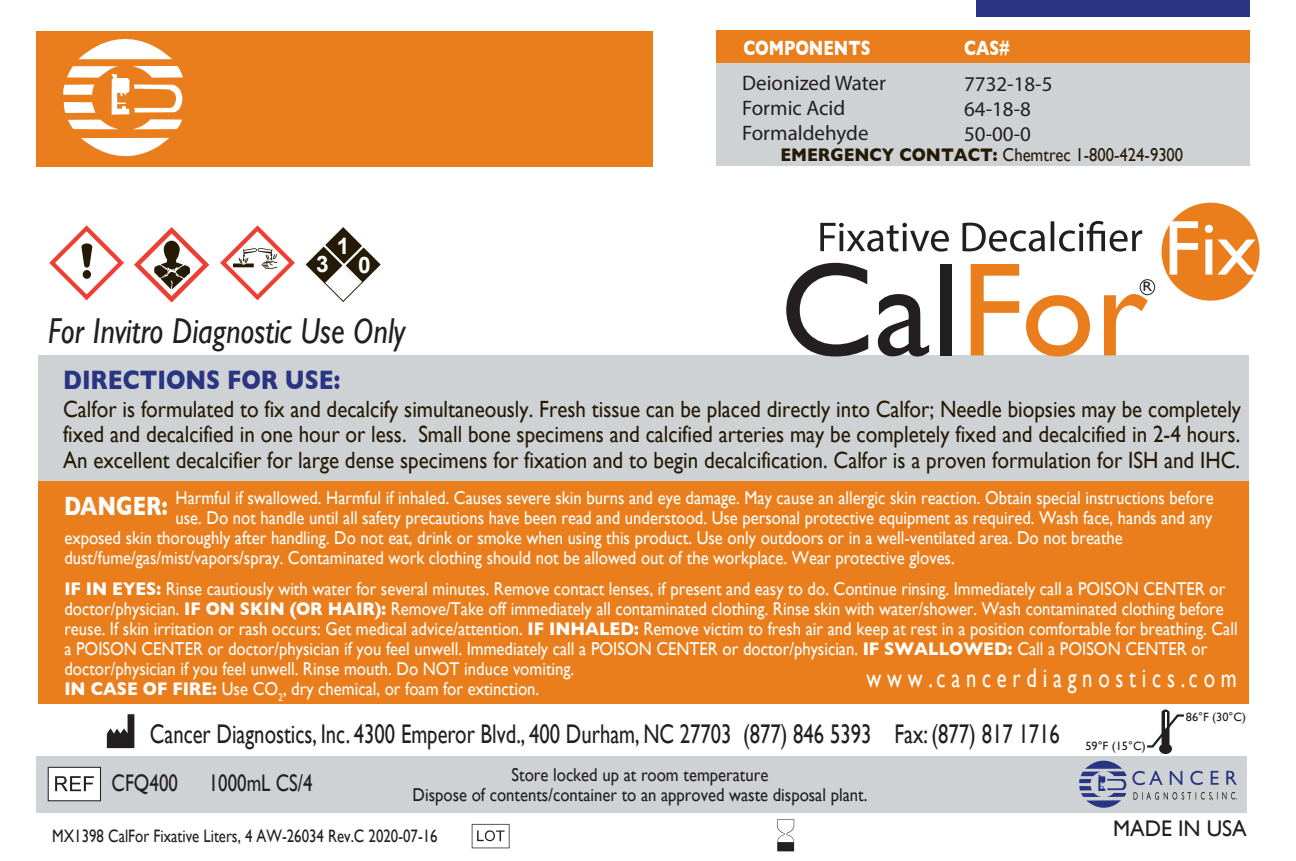
<style>
.page{position:relative;width:1296px;height:861px;background:#fff}
.page>*{position:absolute;margin:0;border:0;box-sizing:border-box;transform-origin:0 0}
.t1{font:134.1px "Gill Sans";color:#231f20}
.t2{font:78px "Gill Sans";color:#fff}
.t3{font:italic 36px "Gill Sans";color:#231f20;scale:.86 1}
.t4{font:700 27.3px "Gill Sans";color:#293583;scale:.84 1}
.t5{font:27px "Gill Sans";color:#231f20;scale:.77 1}
.t6{font:27px "Gill Sans";color:#fff;scale:.77 1}
.t7{font:700 27px "Gill Sans";color:#fff;scale:.77 1}
.t8{font:24px "Gill Sans";color:#231f20;scale:.79 1}
.t9{font:23.4px/25.2px "Gill Sans";color:#251a05;text-align:justify;scale:.89 1}
.t10{font:700 22.8px "Arial";color:#fff}
.t11{font:22.5px "Gill Sans";color:#231f20}
.t12{font:21px/25.2px "Myriad Pro";color:#231f20}
.t13{font:700 21px "Gill Sans";color:#fff;scale:.77 1}
.t14{font:18.6px/20.1px "Gill Sans";color:#fff;scale:.89 1}
.t15{font:18.6px/20.1px "Gill Sans";color:#231f20;text-align:center;scale:.89 1}
.t16{font:18.6px "Gill Sans";color:#251a05;scale:.89 1}
.t17{font:18px "Gill Sans";color:#231f20;scale:.83 1}
.t18{font:13.8px "Gill Sans";color:#231f20;scale:1.17 1}
.t19{font:12px "Gill Sans";color:#231f20}
.s1{font-weight:700}
.s2{color:#ea7e1d}
</style>
<div class="page">
<div style="left:976px;top:0;width:273px;height:17px;background:#293583"></div>
<div style="left:716px;top:63px;width:533px;height:103px;background:#cfd2d5"></div>
<div style="left:39px;top:355px;width:1210px;height:277px;background:#cfd2d5"></div>
<div style="left:36px;top:756px;width:1211px;height:57px;background:#cfd2d5"></div>
<svg style="left:1079px;top:709px;width:158px;height:99px"></svg>
<svg style="left:777px;top:819px;width:17px;height:32px"></svg>
<svg style="left:472px;top:824px;width:38px;height:24px"></svg>
<svg style="left:107px;top:714px;width:27px;height:34px"></svg>
<svg style="left:48px;top:767px;width:53px;height:34px;background:#d2d2d2"></svg>
<svg style="left:820px;top:221px;width:322px;height:31px"></svg>
<div style="left:36px;top:31px;width:616px;height:135px;background:#ea7e1d"></div>
<svg style="left:78px;top:39px;width:94px;height:20px"></svg>
<svg style="left:81px;top:138px;width:88px;height:19px"></svg>
<svg style="left:63px;top:66px;width:120px;height:63px"></svg>
<div style="left:716px;top:30px;width:533px;height:33px;background:#ea7e1d"></div>
<div style="left:39px;top:482px;width:1210px;height:222px;background:#ea7e1d"></div>
<div style="left:1140px;top:279px;width:15px;height:16px;border:1px solid #231f20;border-radius:50%"></div>
<svg style="left:134px;top:227px;width:75px;height:75px"></svg>
<svg style="left:49px;top:225px;width:75px;height:75px"></svg>
<svg style="left:220px;top:225px;width:75px;height:75px"></svg>
<svg style="left:306px;top:227px;width:75px;height:75px"></svg>
<div style="left:1162px;top:203px;width:98px;height:98px;background:#ea7e1d;border-radius:50%"></div>
<p class="t10" style="left:316px;top:248px;width:14px">3</p>
<p class="t10" style="left:337px;top:230px;width:14px">1</p>
<p class="t10" style="left:358px;top:249px;width:14px">0</p>
<p class="t3" style="left:48px;top:310px;width:417px">For Invitro Diagnostic Use Only</p>
<p class="t4" style="left:63px;top:364px;width:331px">DIRECTIONS FOR USE:</p>
<p class="t13" style="left:743px;top:36px;width:167px">COMPONENTS</p>
<p class="t13" style="left:964px;top:36px;width:61px">CAS#</p>
<p class="t12" style="left:742px;top:70px;width:145px">Deionized Water<br>Formic Acid<br>Formaldehyde</p>
<p class="t12" style="left:964px;top:71px;width:90px">7732-18-5<br>64-18-8<br>50-00-0</p>
<p class="t16" style="left:780px;top:144px;width:454px"><span class="s1">EMERGENCY CONTACT:</span> Chemtrec 1-800-424-9300</p>
<p class="t1" style="left:780px;top:231px;width:369px">Cal<span class="s2">For</span></p>
<p class="t18" style="left:1143px;top:279px;width:10px">R</p>
<p class="t2" style="left:1164px;top:202px;width:94px">Fix</p>
<p class="t9" style="left:63px;top:397px;width:1325px">Calfor is formulated to fix and decalcify simultaneously. Fresh tissue can be placed directly into Calfor; Needle biopsies may be completely fixed and decalcified in one hour or less. Small bone specimens and calcified arteries may be completely fixed and decalcified in 2-4 hours.<br>An excellent decalcifier for large dense specimens for fixation and to begin decalcification. Calfor is a proven formulation for ISH and IHC.</p>
<p class="t14" style="left:176px;top:488px;width:1168px">Harmful if swallowed. Harmful if inhaled. Causes severe skin burns and eye damage. May cause an allergic skin reaction. Obtain special instructions before</p>
<p class="t14" style="left:176px;top:508px;width:1167px">use. Do not handle until all safety precautions have been read and understood. Use personal protective equipment as required. Wash face, hands and any</p>
<p class="t14" style="left:64px;top:528px;width:1191px">exposed skin thoroughly after handling. Do not eat, drink or smoke when using this product. Use only outdoors or in a well-ventilated area. Do not breathe</p>
<p class="t14" style="left:64px;top:548px;width:1002px">dust/fume/gas/mist/vapors/spray. Contaminated work clothing should not be allowed out of the workplace. Wear protective gloves.</p>
<p class="t14" style="left:64px;top:579px;width:1320px"><span class="s1">IF IN EYES:</span> Rinse cautiously with water for several minutes. Remove contact lenses, if present and easy to do. Continue rinsing. Immediately call a POISON CENTER or doctor/physician. <span class="s1">IF ON SKIN (OR HAIR):</span> Remove/Take off immediately all contaminated clothing. Rinse skin with water/shower. Wash contaminated clothing before reuse. If skin irritation or rash occurs: Get medical advice/attention. <span class="s1">IF INHALED:</span> Remove victim to fresh air and keep at rest in a position comfortable for breathing. Call a POISON CENTER or doctor/physician if you feel unwell. Immediately call a POISON CENTER or doctor/physician. <span class="s1">IF SWALLOWED:</span> Call a POISON CENTER or doctor/physician if you feel unwell. Rinse mouth. Do NOT induce vomiting.<br><span class="s1">IN CASE OF FIRE:</span> Use CO<sub>2</sub>, dry chemical, or foam for extinction.</p>
<p class="t7" style="left:64px;top:490px;width:136px">DANGER:</p>
<p class="t6" style="left:866px;top:662px;width:482px">w w w . c a n c e r d i a g n o s t i c s . c o m</p>
<p class="t5" style="left:150px;top:718px;width:1183px">Cancer Diagnostics, Inc. 4300 Emperor Blvd., 400 Durham, NC 27703 (877) 846 5393 Fax: (877) 817 1716</p>
<p class="t15" style="left:413px;top:765px;width:512px">Store locked up at room temperature<br>Dispose of contents/container to an approved waste disposal plant.</p>
<p class="t8" style="left:112px;top:769px;width:85px">CFQ400</p>
<p class="t8" style="left:209px;top:769px;width:133px">1000mL CS/4</p>
<p class="t17" style="left:52px;top:825px;width:466px">MX1398 CalFor Fixative Liters, 4 AW-26034 Rev.C 2020-07-16</p>
<p class="t19" style="left:1085px;top:739px;width:62px">59°F (15°C)</p>
<p class="t19" style="left:1186px;top:710px;width:62px">86°F (30°C)</p>
<p class="t11" style="left:1113px;top:815px;width:135px">MADE IN USA</p>
</div>
